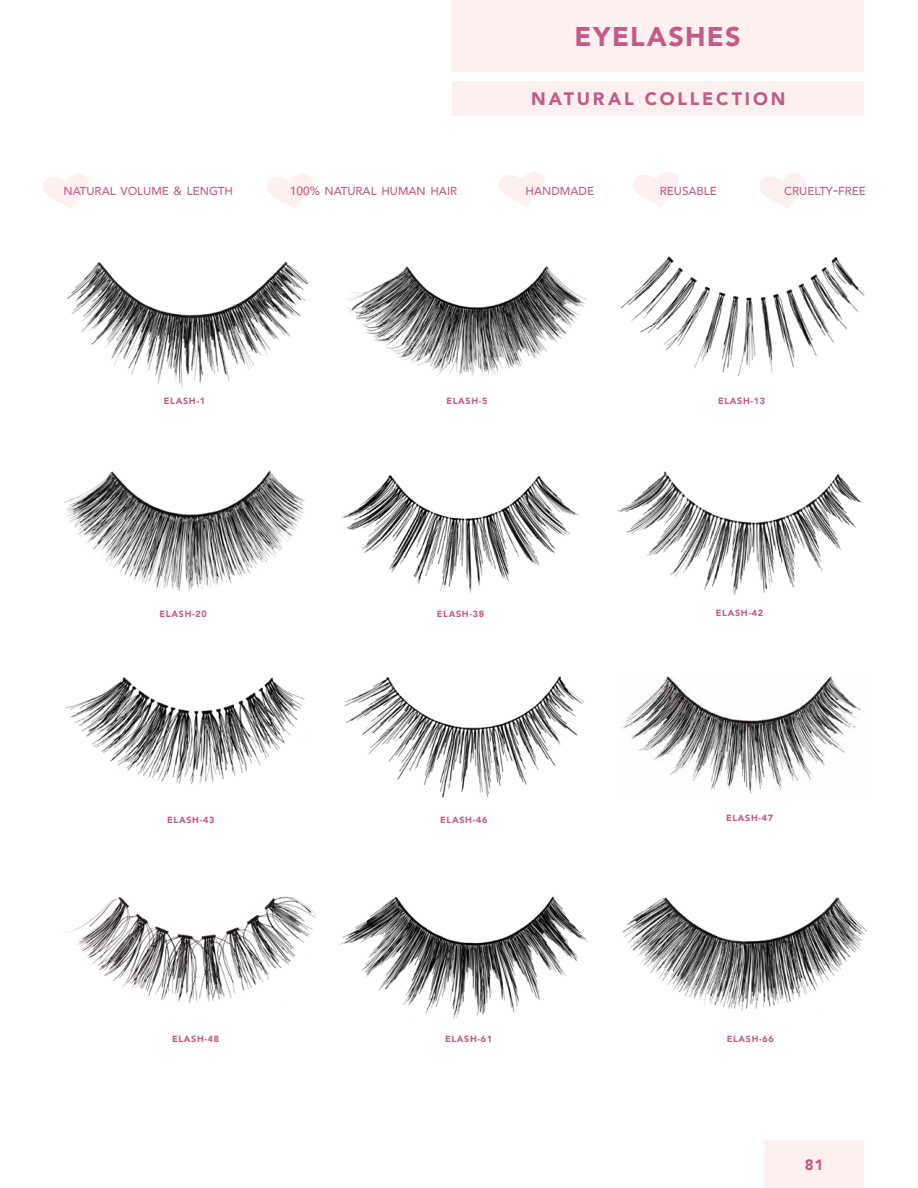
<style>
.page{position:relative;width:918px;height:1188px;background:#fff}
.page>*{position:absolute;margin:0;border:0;box-sizing:border-box;transform-origin:0 0}
.t1{font:900 27px "Avenir";letter-spacing:.05em;color:#c35b88}
.t2{font:900 18px "Avenir";letter-spacing:.155em;color:#c35b88}
.t3{font:900 15px "Avenir";color:#c35b88}
.t4{font:500 11.55px "Avenir";color:#c35b88}
.t5{font:900 9px "Avenir";letter-spacing:.075em;color:#c35b88}
.s1{font-size:12px}
.s2{font-size:16.5px}
</style>
<div class="page">
<div style="left:764px;top:1141px;width:100px;height:47px;background:#fef0f0"></div>
<div style="left:451px;top:0;width:413px;height:72px;background:#fef0f0"></div>
<svg style="left:43px;top:173px;width:46px;height:36px"></svg>
<svg style="left:267px;top:173px;width:46px;height:36px"></svg>
<svg style="left:499px;top:172px;width:46px;height:35px"></svg>
<svg style="left:633px;top:172px;width:46px;height:36px"></svg>
<svg style="left:760px;top:173px;width:45px;height:36px"></svg>
<img style="left:620px;top:256px;width:245px;height:120px">
<img style="left:64px;top:470px;width:241px;height:122px">
<img style="left:341px;top:475px;width:238px;height:118px">
<img style="left:618px;top:471px;width:244px;height:124px">
<img style="left:65px;top:677px;width:240px;height:107px">
<img style="left:344px;top:676px;width:240px;height:122px">
<img style="left:346px;top:266px;width:241px;height:110px">
<img style="left:67px;top:262px;width:242px;height:126px">
<div style="left:453px;top:81px;width:411px;height:35px;background:#fef0f0"></div>
<img style="left:621px;top:676px;width:243px;height:118px">
<img style="left:340px;top:896px;width:248px;height:123px">
<img style="left:70px;top:896px;width:247px;height:107px">
<img style="left:623px;top:897px;width:244px;height:114px">
<h1 class="t1" style="left:575px;top:14px;width:168px">EYELASHES</h1>
<h2 class="t2" style="left:531px;top:83px;width:256px">NATURAL COLLECTION</h2>
<p class="t4" style="left:64px;top:181px;width:171px">NATURAL VOLUME <span class="s1">&amp;</span> LENGTH</p>
<p class="t4" style="left:290px;top:181px;width:169px"><span class="s1">100%</span> NATURAL HUMAN HAIR</p>
<p class="t4" style="left:526px;top:181px;width:70px">HANDMADE</p>
<p class="t4" style="left:660px;top:181px;width:59px">REUSABLE</p>
<p class="t4" style="left:784px;top:181px;width:84px">CRUELTY<span class="s2">-</span>FREE</p>
<p class="t5" style="left:164px;top:393px;width:43px">ELASH-1</p>
<p class="t5" style="left:446px;top:393px;width:43px">ELASH-5</p>
<p class="t5" style="left:718px;top:393px;width:49px">ELASH-13</p>
<p class="t5" style="left:160px;top:606px;width:49px">ELASH-20</p>
<p class="t5" style="left:437px;top:606px;width:49px">ELASH-38</p>
<p class="t5" style="left:716px;top:605px;width:49px">ELASH-42</p>
<p class="t5" style="left:167px;top:812px;width:49px">ELASH-43</p>
<p class="t5" style="left:440px;top:812px;width:49px">ELASH-46</p>
<p class="t5" style="left:726px;top:811px;width:49px">ELASH-47</p>
<p class="t5" style="left:172px;top:1031px;width:49px">ELASH-48</p>
<p class="t5" style="left:445px;top:1031px;width:49px">ELASH-61</p>
<p class="t5" style="left:727px;top:1031px;width:49px">ELASH-66</p>
<h3 class="t3" style="left:805px;top:1152px;width:20px">81</h3>
</div>
